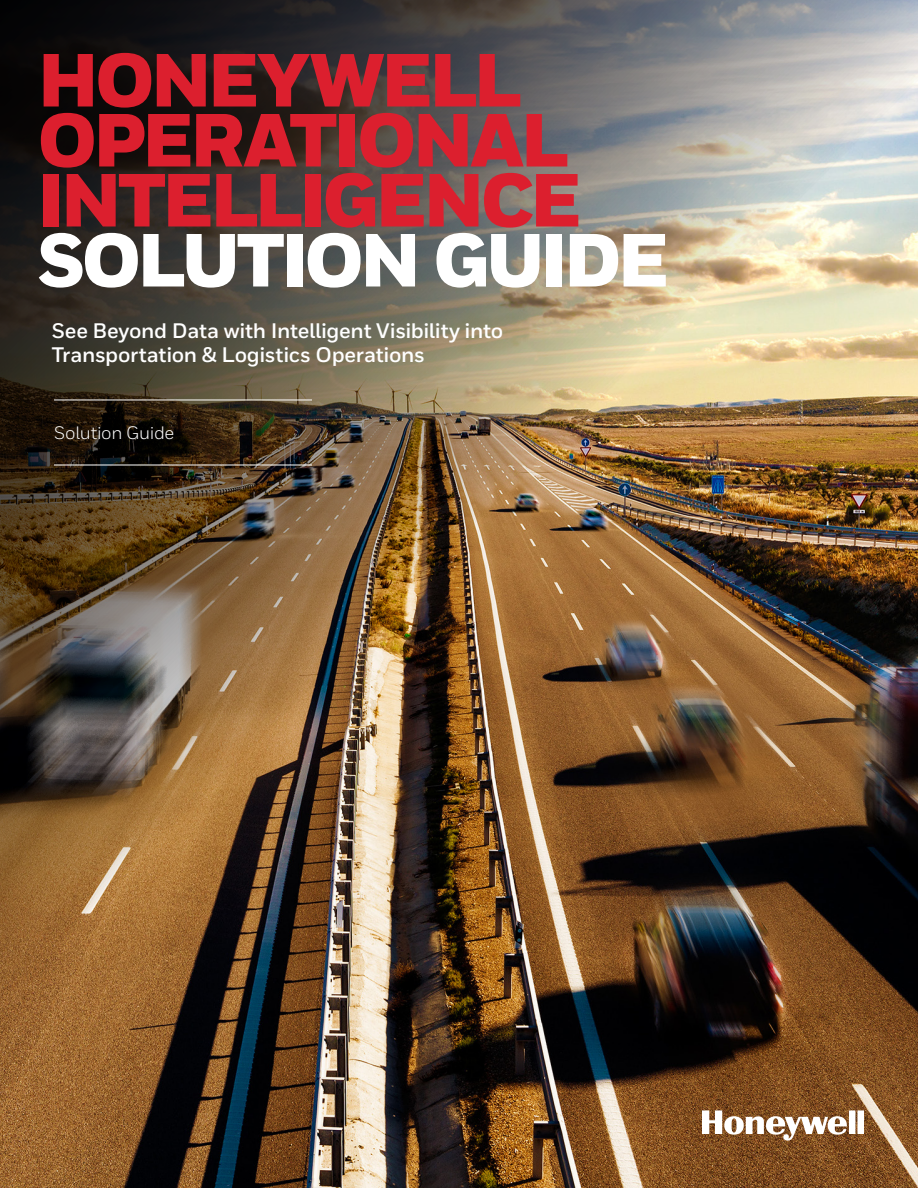
<style>
.page{position:relative;width:918px;height:1188px;background:#fff}
.page>*{position:absolute;margin:0;border:0;box-sizing:border-box;transform-origin:0 0}
.Title_50_40__T{font:900 75px/60px "Honeywell Sans";letter-spacing:-.055em;color:#dc1f2e}
.Subtitle__indent_for{font:700 21px/24px "Honeywell Sans";letter-spacing:-.015em;color:#fff}
.Cover__Product_Name{font:18px "Honeywell Sans";letter-spacing:-.02em;color:#fff}
.s1{color:#fff}
</style>
<div class="page">
<img style="left:0;top:1011px;width:918px;height:177px">
<img style="left:0;top:0;width:918px;height:1011px">
<svg style="left:702px;top:1110px;width:162px;height:31px"></svg>
<hr style="left:54px;top:400px;width:258px;height:1px;background:#fff">
<hr style="left:54px;top:465px;width:258px;height:1px;background:#fff">
<p class="Title_50_40__T" style="left:37px;top:54px;width:633px">HONEYWELL<br>OPERATIONAL<br>INTELLIGENCE<br><span class="s1">SOLUTION GUIDE</span></p>
<p class="Subtitle__indent_for" style="left:52px;top:319px;width:453px">See Beyond Data with Intelligent Visibility into<br>Transportation &amp; Logistics Operations</p>
<p class="Cover__Product_Name" style="left:54px;top:422px;width:122px">Solution Guide</p>
</div>
